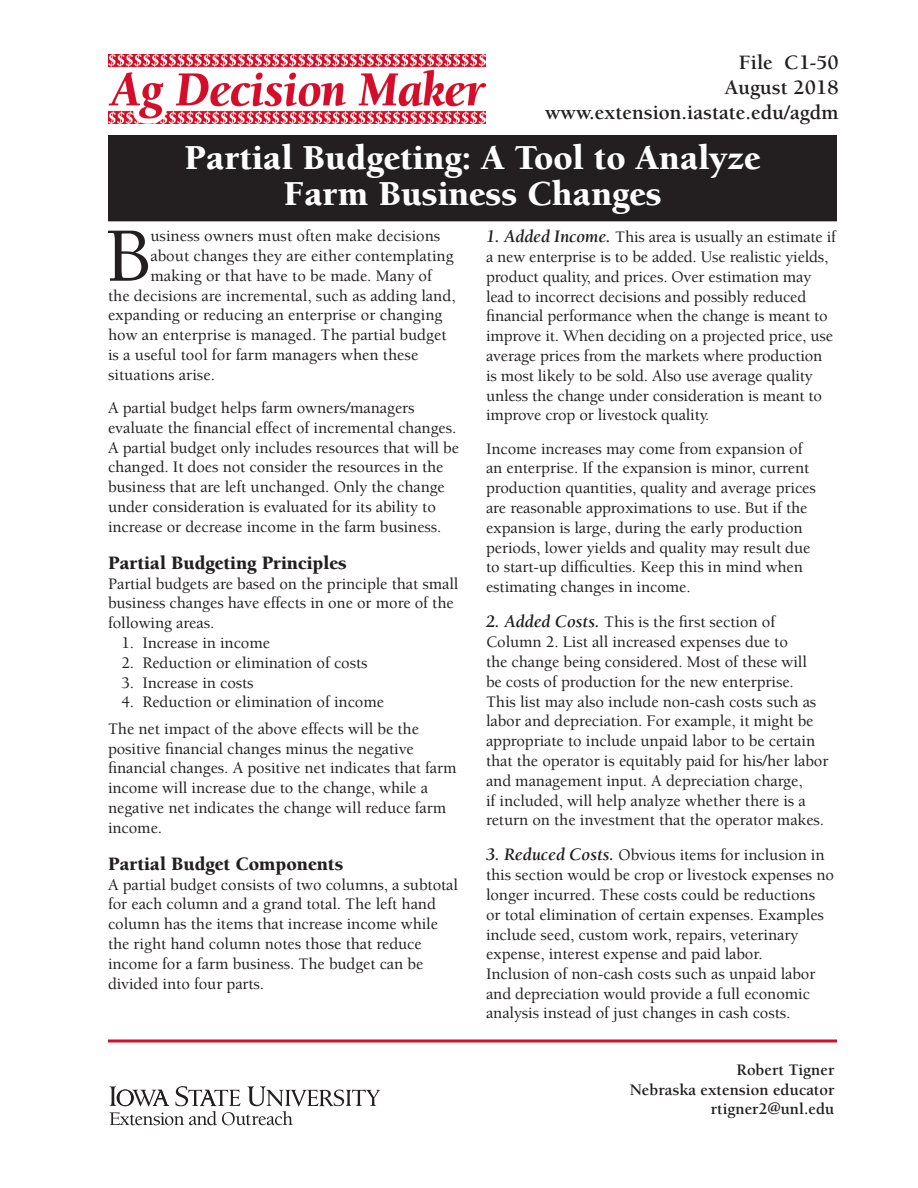
<style>
.page{position:relative;width:918px;height:1188px;background:#fff}
.page>*{position:absolute;margin:0;border:0;box-sizing:border-box;transform-origin:0 0}
.Drop_cap{font:500 78.9px "Berkeley Std";color:#231f20}
.t1{font:900 36px/36px "Berkeley Std";color:#fff;text-align:center}
.File_name_and_number{font:700 21px "Berkeley Std";color:#231f20}
.Heading{font:900 19.5px "Berkeley Std";letter-spacing:-.005em;color:#231f20}
.Subhead{font:500 16.5px/19.8px "Berkeley Std";letter-spacing:-.005em;color:#231f20}
.Body_text{font:500 16.5px/19.8px "Berkeley Std";letter-spacing:-.005em;color:#231f20}
.Drop_cap-2{font:500 16.5px "Berkeley Std";color:#231f20}
.Author_and_title{font:700 16.5px "Berkeley Std";color:#231f20}
.s1{font-weight:700;font-style:italic;font-size:18px}
</style>
<div class="page">
<img style="left:108px;top:54px;width:378px;height:70px">
<hr style="left:108px;top:1040px;width:729px;height:2px;background:#d30d2b">
<svg style="left:110px;top:1086px;width:270px;height:39px"></svg>
<div style="left:109px;top:136px;width:727px;height:79px;background:#231f20"></div>
<div style="left:108px;top:135px;width:729px;height:81px;border:2px solid #231f20"></div>
<div style="left:108px;top:164px;width:729px;height:57px;background:#231f20"></div>
<p class="File_name_and_number" style="left:739px;top:51px;width:101px">File C1-50</p>
<p class="File_name_and_number" style="left:725px;top:76px;width:116px">August 2018</p>
<p class="File_name_and_number" style="left:545px;top:101px;width:295px">www.extension.iastate.edu/agdm</p>
<h1 class="t1" style="left:185px;top:140px;width:577px">Partial Budgeting: A Tool to Analyze<br>Farm Business Changes</h1>
<p class="Drop_cap" style="left:107px;top:214px;width:45px">B</p>
<p class="Drop_cap-2" style="left:150px;top:227px;width:291px">usiness owners must often make decisions</p>
<p class="Drop_cap-2" style="left:150px;top:247px;width:305px">about changes they are either contemplating</p>
<p class="Drop_cap-2" style="left:150px;top:267px;width:283px">making or that have to be made. Many of</p>
<p class="Drop_cap-2" style="left:108px;top:287px;width:349px">the decisions are incremental, such as adding land,</p>
<p class="Drop_cap-2" style="left:108px;top:306px;width:336px">expanding or reducing an enterprise or changing</p>
<p class="Drop_cap-2" style="left:108px;top:326px;width:340px">how an enterprise is managed. The partial budget</p>
<p class="Drop_cap-2" style="left:108px;top:346px;width:312px">is a useful tool for farm managers when these</p>
<p class="Drop_cap-2" style="left:108px;top:366px;width:108px">situations arise.</p>
<p class="Body_text" style="left:108px;top:398px;width:353px">A partial budget helps farm owners/managers evaluate the financial effect of incremental changes.<br>A partial budget only includes resources that will be changed. It does not consider the resources in the business that are left unchanged. Only the change under consideration is evaluated for its ability to increase or decrease income in the farm business.</p>
<h1 class="Heading" style="left:108px;top:552px;width:240px">Partial Budgeting Principles</h1>
<p class="Body_text" style="left:108px;top:574px;width:352px">Partial budgets are based on the principle that small business changes have effects in one or more of the following areas.</p>
<p class="Subhead" style="left:122px;top:633px;width:150px">1. Increase in income</p>
<p class="Subhead" style="left:122px;top:653px;width:248px">2. Reduction or elimination of costs</p>
<p class="Subhead" style="left:122px;top:673px;width:134px">3. Increase in costs</p>
<p class="Subhead" style="left:122px;top:693px;width:264px">4. Reduction or elimination of income</p>
<p class="Body_text" style="left:108px;top:719px;width:350px">The net impact of the above effects will be the positive financial changes minus the negative financial changes. A positive net indicates that farm income will increase due to the change, while a negative net indicates the change will reduce farm income.</p>
<h1 class="Heading" style="left:108px;top:853px;width:237px">Partial Budget Components</h1>
<p class="Body_text" style="left:108px;top:875px;width:352px">A partial budget consists of two columns, a subtotal for each column and a grand total. The left hand column has the items that increase income while the right hand column notes those that reduce income for a farm business. The budget can be divided into four parts.</p>
<h2 class="Subhead" style="left:486px;top:227px;width:352px"><span class="s1">1. Added Income.</span> This area is usually an estimate if a new enterprise is to be added. Use realistic yields, product quality, and prices. Over estimation may lead to incorrect decisions and possibly reduced financial performance when the change is meant to improve it. When deciding on a projected price, use average prices from the markets where production is most likely to be sold. Also use average quality unless the change under consideration is meant to improve crop or livestock quality.</h2>
<p class="Body_text" style="left:486px;top:439px;width:331px">Income increases may come from expansion of an enterprise. If the expansion is minor, current production quantities, quality and average prices are reasonable approximations to use. But if the expansion is large, during the early production periods, lower yields and quality may result due to start-up difficulties. Keep this in mind when estimating changes in income.</p>
<h2 class="Subhead" style="left:486px;top:613px;width:344px"><span class="s1">2. Added Costs.</span> This is the first section of Column 2. List all increased expenses due to<br>the change being considered. Most of these will<br>be costs of production for the new enterprise.<br>This list may also include non-cash costs such as labor and depreciation. For example, it might be appropriate to include unpaid labor to be certain that the operator is equitably paid for his/her labor and management input. A depreciation charge,<br>if included, will help analyze whether there is a return on the investment that the operator makes.</h2>
<h2 class="Subhead" style="left:486px;top:846px;width:350px"><span class="s1">3. Reduced Costs.</span> Obvious items for inclusion in this section would be crop or livestock expenses no longer incurred. These costs could be reductions<br>or total elimination of certain expenses. Examples include seed, custom work, repairs, veterinary expense, interest expense and paid labor.<br>Inclusion of non-cash costs such as unpaid labor and depreciation would provide a full economic analysis instead of just changes in cash costs.</h2>
<p class="Author_and_title" style="left:737px;top:1061px;width:99px">Robert Tigner</p>
<p class="Author_and_title" style="left:630px;top:1081px;width:206px">Nebraska extension educator</p>
<p class="Author_and_title" style="left:711px;top:1100px;width:125px">rtigner2@unl.edu</p>
</div>
